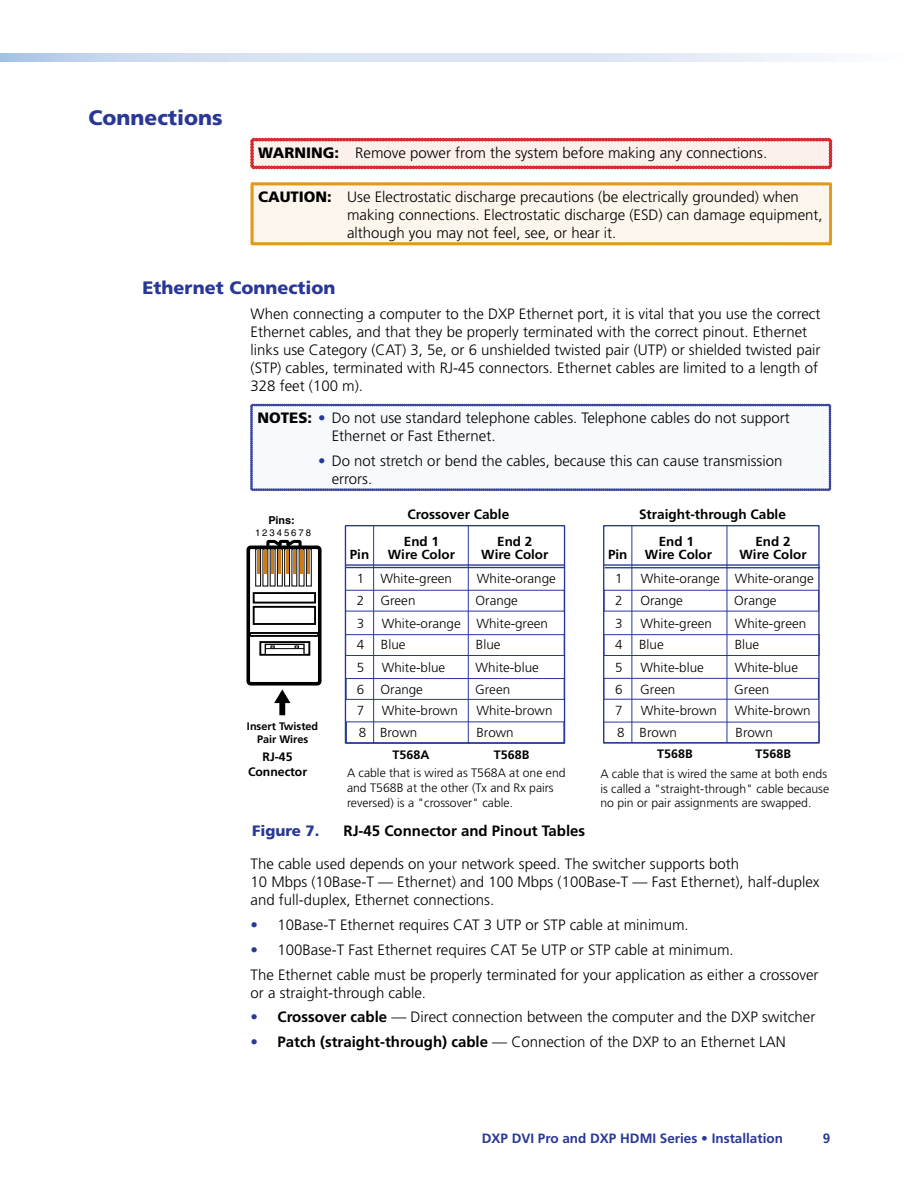
<style>
.page{position:relative;width:918px;height:1188px;background:#fff}
.page>*{position:absolute;margin:0;border:0;box-sizing:border-box;transform-origin:0 0}
.t1{font:900 21px "Frutiger";color:#293896}
.t2{font:900 18px "Frutiger";color:#293896}
.t3{font:300 15px/18px "Frutiger";color:#000}
.t4{font:700 15px "Frutiger";color:#000}
.t5{font:900 15px "Frutiger";color:#293896}
.t6{font:700 13.65px "Frutiger";color:#000}
.t7{font:700 13.5px "Frutiger";color:#293896}
.t8{font:300 13.05px/22.4px "Frutiger";color:#000}
.t9{font:700 13.05px "Frutiger";color:#000}
.t10{font:300 12.3px/14.7px "Frutiger";color:#000}
.t11{font:700 12.3px/14.7px "Frutiger";color:#000;text-align:center}
.t12{font:700 10.8px/13.4px "Frutiger";color:#000;text-align:center}
.t13{font:700 10.8px "Helvetica";color:#000}
.t14{font:9.45px "Helvetica";letter-spacing:.205em;color:#000}
.s1{font-weight:900}
.s2{color:#293896}
.s3{font-weight:700}
</style>
<div class="page">
<svg style="left:250px;top:138px;width:582px;height:31px;background:#f2c7c3"></svg>
<svg style="left:250px;top:182px;width:583px;height:64px;background:#faecd7"></svg>
<svg style="left:250px;top:404px;width:581px;height:87px"></svg>
<svg style="left:274px;top:689px;width:16px;height:26px"></svg>
<svg style="left:265px;top:539px;width:38px;height:7px"></svg>
<div style="left:246px;top:546px;width:76px;height:140px;border:4px solid #000;border-radius:3px"></div>
<svg style="left:255px;top:549px;width:6px;height:37px"></svg>
<svg style="left:262px;top:549px;width:6px;height:37px"></svg>
<svg style="left:270px;top:549px;width:6px;height:37px"></svg>
<svg style="left:277px;top:549px;width:6px;height:37px"></svg>
<svg style="left:284px;top:549px;width:6px;height:37px"></svg>
<svg style="left:291px;top:549px;width:6px;height:37px"></svg>
<svg style="left:299px;top:549px;width:5px;height:37px"></svg>
<svg style="left:306px;top:549px;width:6px;height:37px"></svg>
<hr style="left:257px;top:550px;width:3px;height:24px;background:#cc7b16">
<hr style="left:264px;top:550px;width:3px;height:24px;background:#cc7b16">
<hr style="left:271px;top:550px;width:3px;height:24px;background:#cc7b16">
<hr style="left:279px;top:550px;width:2px;height:24px;background:#cc7b16">
<hr style="left:286px;top:550px;width:3px;height:24px;background:#cc7b16">
<hr style="left:293px;top:550px;width:3px;height:24px;background:#cc7b16">
<hr style="left:300px;top:550px;width:3px;height:24px;background:#cc7b16">
<hr style="left:307px;top:550px;width:3px;height:24px;background:#cc7b16">
<svg style="left:259px;top:641px;width:51px;height:15px"></svg>
<div style="left:253px;top:592px;width:63px;height:12px;border:2px solid #000"></div>
<div style="left:253px;top:606px;width:63px;height:19px;border:2px solid #000"></div>
<svg style="left:265px;top:644px;width:40px;height:11px"></svg>
<hr style="left:266px;top:648px;width:38px;height:1px;background:#000">
<svg style="left:270px;top:646px;width:5px;height:3px"></svg>
<svg style="left:295px;top:646px;width:4px;height:3px"></svg>
<div style="left:249px;top:632px;width:70px;height:5px;border:2px solid #000"></div>
<svg style="left:347px;top:590px;width:473px;height:154px"></svg>
<hr style="left:345px;top:564px;width:220px;height:2px;background:#293896">
<hr style="left:373px;top:526px;width:1px;height:218px;background:#293896">
<div style="left:345px;top:525px;width:220px;height:219px;border:1px solid #293896"></div>
<hr style="left:468px;top:526px;width:1px;height:218px;background:#293896">
<hr style="left:604px;top:564px;width:215px;height:2px;background:#293896">
<hr style="left:632px;top:526px;width:1px;height:217px;background:#293896">
<div style="left:603px;top:525px;width:217px;height:218px;border:1px solid #293896"></div>
<hr style="left:727px;top:526px;width:1px;height:217px;background:#293896">
<hr style="left:346px;top:567px;width:219px;height:1px;background:#293896">
<hr style="left:605px;top:567px;width:215px;height:1px;background:#293896">
<h1 class="t1" style="left:89px;top:105px;width:136px">Connections</h1>
<p class="t3" style="left:258px;top:144px;width:511px"><span class="s1">WARNING:</span> Remove power from the system before making any connections.</p>
<p class="t3" style="left:347px;top:188px;width:477px;text-indent:-89px"><span class="s1">CAUTION:</span> Use Electrostatic discharge precautions (be electrically grounded) when making connections. Electrostatic discharge (ESD) can damage equipment, although you may not feel, see, or hear it.</p>
<p class="t2" style="left:143px;top:277px;width:194px">Ethernet Connection</p>
<p class="t3" style="left:251px;top:305px;width:572px">When connecting a computer to the DXP Ethernet port, it is vital that you use the correct Ethernet cables, and that they be properly terminated with the correct pinout. Ethernet links use Category (CAT) 3, 5e, or 6 unshielded twisted pair (UTP) or shielded twisted pair (STP) cables, terminated with RJ-45 connectors. Ethernet cables are limited to a length of 328 feet (100 m).</p>
<p class="t3" style="left:332px;top:409px;width:460px;text-indent:-74px"><span class="s1">NOTES:</span> <span class="s2">•</span> Do not use standard telephone cables. Telephone cables do not support<br>Ethernet or Fast Ethernet.</p>
<p class="t3" style="left:332px;top:452px;width:452px;text-indent:-14px"><span class="s2">•</span> Do not stretch or bend the cables, because this can cause transmission errors.</p>
<p class="t13" style="left:268px;top:513px;width:28px">Pins:</p>
<p class="t14" style="left:255px;top:527px;width:57px">12345678</p>
<p class="t12" style="left:247px;top:720px;width:73px">Insert Twisted<br>Pair Wires</p>
<p class="t11" style="left:248px;top:749px;width:61px">RJ-45<br>Connector</p>
<p class="t9" style="left:350px;top:547px;width:21px">Pin</p>
<p class="t8" style="left:357px;top:567px;width:9px;text-align:justify">1<br>2<br>3<br>4<br>5<br>6</p>
<p class="t8" style="left:357px;top:700px;width:11px;line-height:21.6px">7<br>8</p>
<p class="t6" style="left:408px;top:506px;width:103px">Crossover Cable</p>
<p class="t6" style="left:639px;top:506px;width:148px">Straight-through Cable</p>
<p class="t9" style="left:404px;top:534px;width:37px">End 1</p>
<p class="t9" style="left:497px;top:534px;width:37px">End 2</p>
<p class="t9" style="left:659px;top:534px;width:37px">End 1</p>
<p class="t9" style="left:755px;top:534px;width:37px">End 2</p>
<p class="t8" style="left:475px;top:567px;width:82px">White-orange<br>Orange<br>White-green<br>Blue<br>White-blue<br>Green</p>
<p class="t8" style="left:476px;top:700px;width:78px;line-height:21.6px">White-brown<br>Brown</p>
<p class="t9" style="left:388px;top:547px;width:69px">Wire Color</p>
<p class="t8" style="left:380px;top:567px;width:82px">White-green<br>Green<br>White-orange<br>Blue<br>White-blue<br>Orange</p>
<p class="t8" style="left:380px;top:700px;width:79px;line-height:21.6px">White-brown<br>Brown</p>
<p class="t9" style="left:481px;top:547px;width:69px">Wire Color</p>
<p class="t9" style="left:645px;top:547px;width:69px">Wire Color</p>
<p class="t9" style="left:740px;top:547px;width:69px">Wire Color</p>
<p class="t9" style="left:608px;top:547px;width:21px">Pin</p>
<p class="t8" style="left:615px;top:567px;width:9px;text-align:justify">1<br>2<br>3<br>4<br>5<br>6</p>
<p class="t8" style="left:615px;top:700px;width:11px;line-height:21.6px">7<br>8</p>
<p class="t8" style="left:640px;top:567px;width:175px">White-orange White-orange<br>Orange</p>
<p class="t8" style="left:734px;top:589px;width:44px">Orange</p>
<p class="t8" style="left:640px;top:612px;width:73px">White-green</p>
<p class="t8" style="left:735px;top:612px;width:73px">White-green<br>Blue<br>White-blue</p>
<p class="t8" style="left:640px;top:679px;width:37px">Green</p>
<p class="t8" style="left:734px;top:679px;width:78px;line-height:21.3px">Green<br>White-brown<br>Brown</p>
<p class="t8" style="left:639px;top:634px;width:66px">Blue<br>White-blue</p>
<p class="t8" style="left:640px;top:700px;width:79px;line-height:21.6px">White-brown<br>Brown</p>
<p class="t11" style="left:393px;top:747px;width:38px">T568A</p>
<p class="t11" style="left:494px;top:747px;width:37px">T568B</p>
<p class="t11" style="left:657px;top:747px;width:37px">T568B</p>
<p class="t11" style="left:756px;top:747px;width:37px">T568B</p>
<p class="t10" style="left:347px;top:766px;width:220px">A cable that is wired as T568A at one end and T568B at the other (Tx and Rx pairs reversed) is a "crossover" cable.</p>
<p class="t10" style="left:600px;top:766px;width:230px">A cable that is wired the same at both ends is called a "straight-through" cable because no pin or pair assignments are swapped.</p>
<p class="t5" style="left:252px;top:822px;width:69px">Figure 7.</p>
<p class="t4" style="left:344px;top:822px;width:243px">RJ-45 Connector and Pinout Tables</p>
<p class="t3" style="left:251px;top:855px;width:571px">The cable used depends on your network speed. The switcher supports both<br>10 Mbps (10Base-T — Ethernet) and 100 Mbps (100Base-T — Fast Ethernet), half-duplex and full-duplex, Ethernet connections.</p>
<p class="t3" style="left:251px;top:916px;width:440px"><span class="s2">•</span> 10Base-T Ethernet requires CAT 3 UTP or STP cable at minimum.</p>
<p class="t3" style="left:251px;top:937px;width:570px;line-height:24.8px"><span class="s2">•</span> 100Base-T Fast Ethernet requires CAT 5e UTP or STP cable at minimum.<br>The Ethernet cable must be properly terminated for your application as either a crossover</p>
<p class="t3" style="left:251px;top:984px;width:177px">or a straight-through cable.</p>
<p class="t3" style="left:251px;top:1008px;width:566px"><span class="s2">•</span> <span class="s3">Crossover cable</span> — Direct connection between the computer and the DXP switcher</p>
<p class="t3" style="left:251px;top:1033px;width:537px"><span class="s2">•</span> <span class="s3">Patch (straight-through) cable</span> — Connection of the DXP to an Ethernet LAN</p>
<p class="t7" style="left:482px;top:1131px;width:303px">DXP DVI Pro and DXP HDMI Series • Installation</p>
<p class="t7" style="left:823px;top:1131px;width:9px">9</p>
</div>
